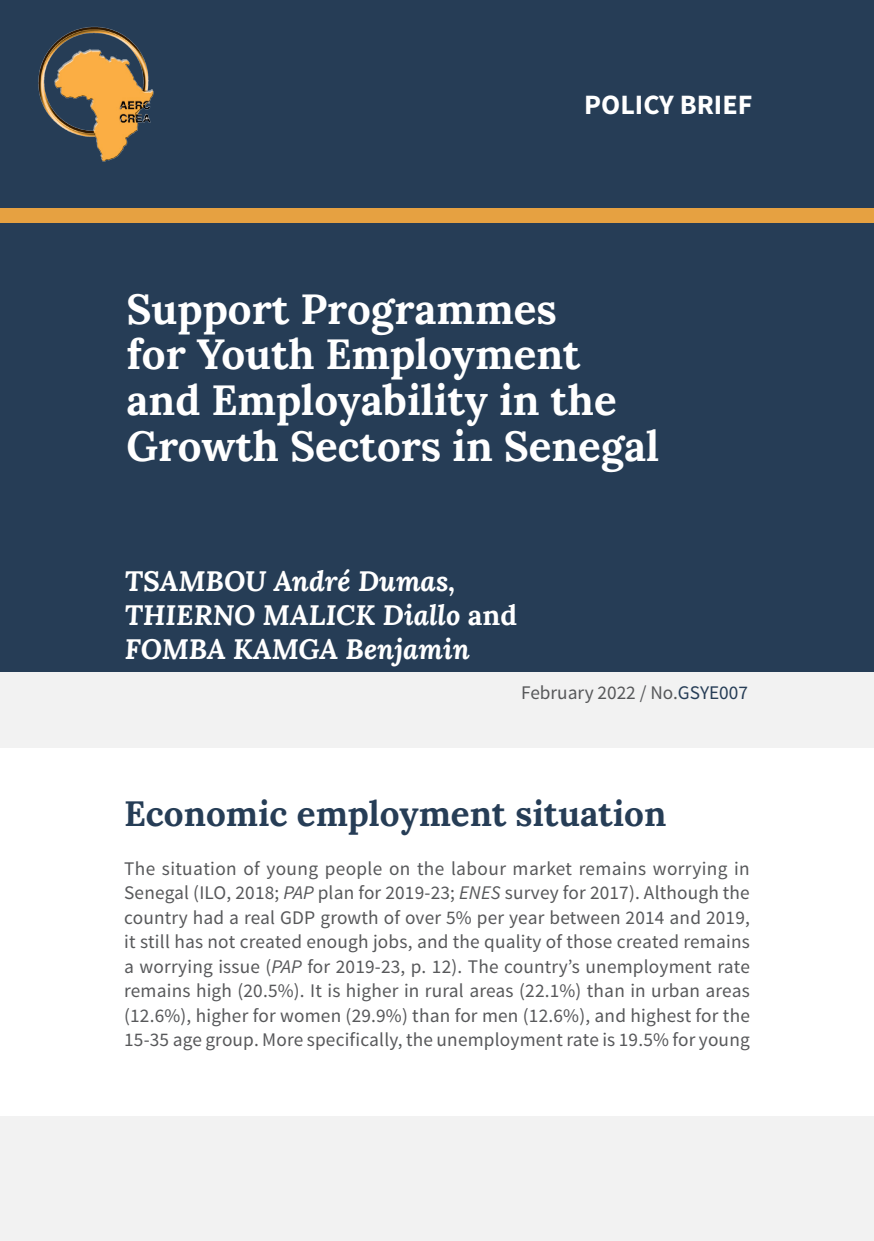
<style>
.page{position:relative;width:874px;height:1241px;background:#fff}
.page>*{position:absolute;margin:0;border:0;box-sizing:border-box;transform-origin:0 0}
.Title_Page_Header{font:700 42px/45.5px "Lora";color:#fff}
.Header_A{font:700 35px "Lora";color:#263d56}
.Header_C{font:italic 700 28px "Lora";color:#fff}
.Body_text{font:700 28px "Source Sans Pro";color:#fff}
.Body_text-2{font:19.25px/24.5px "Source Sans Pro";letter-spacing:.01em;color:#57585a;text-align:justify}
.s1{font-style:normal}
.s2{color:#263d56}
.s3{font-style:italic}
</style>
<div class="page">
<div style="left:0;top:0;width:873px;height:683px;background:#263d56"></div>
<div style="left:0;top:672px;width:873px;height:76px;background:#f2f2f2"></div>
<div style="left:0;top:207px;width:873px;height:15px;background:#e6a141"></div>
<div style="left:0;top:1116px;width:873px;height:124px;background:#f2f2f2"></div>
<img style="left:38px;top:27px;width:116px;height:135px">
<p class="Body_text" style="left:584px;top:87px;width:170px">POLICY BRIEF</p>
<p class="Title_Page_Header" style="left:126px;top:286px;width:534px">Support Programmes<br>for Youth Employment and Employability in the<br>Growth Sectors in Senegal</p>
<p class="Header_C" style="left:125px;top:562px;width:332px">TSAMBOU André Dumas,</p>
<p class="Header_C" style="left:125px;top:596px;width:393px">THIERNO MALICK Diallo <span class="s1">and</span></p>
<p class="Header_C" style="left:125px;top:629px;width:346px">FOMBA KAMGA Benjamin</p>
<p class="Body_text-2" style="left:521px;top:680px;width:228px">February 2022 / No.<span class="s2">GSYE007</span></p>
<p class="Header_A" style="left:124px;top:790px;width:543px">Economic employment situation</p>
<p class="Body_text-2" style="left:124px;top:856px;width:627px">The situation of young people on the labour market remains worrying in Senegal (ILO, 2018; <span class="s3">PAP</span> plan for 2019-23; <span class="s3">ENES</span> survey for 2017). Although the country had a real GDP growth of over 5% per year between 2014 and 2019, it still has not created enough jobs, and the quality of those created remains a worrying issue (<span class="s3">PAP</span> for 2019-23, p. 12). The country’s unemployment rate remains high (20.5%). It is higher in rural areas (22.1%) than in urban areas (12.6%), higher for women (29.9%) than for men (12.6%), and highest for the 15-35 age group. More specifically, the unemployment rate is 19.5% for young</p>
</div>
